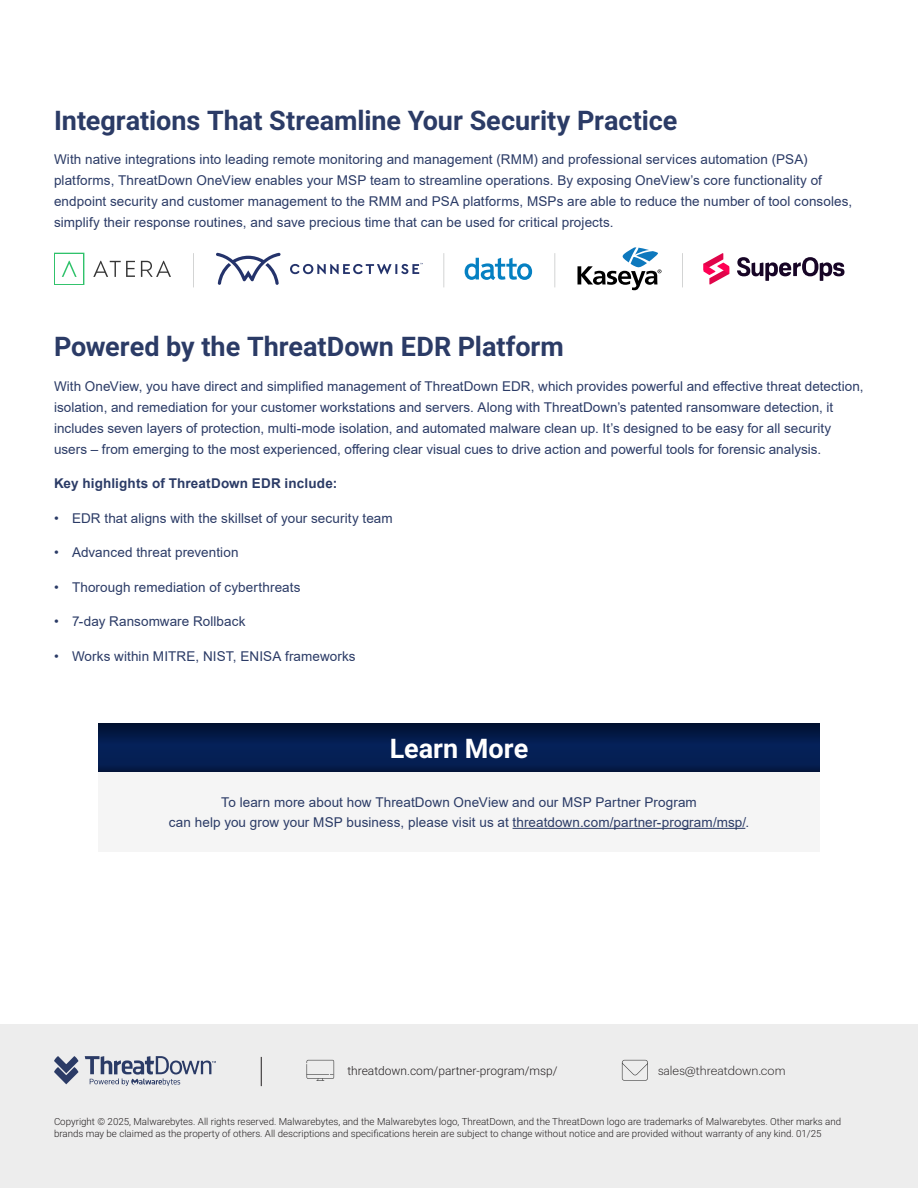
<style>
.page{position:relative;width:918px;height:1188px;background:#fff}
.page>*{position:absolute;margin:0;border:0;box-sizing:border-box;transform-origin:0 0}
.Body_Header{font:700 27px "Roboto";color:#2b3b66}
.Body_Header-2{font:700 27px "Roboto";color:#fff}
.Body_Header-3{font:13.5px/21px "Arial";letter-spacing:.005em;color:#2b3b66}
.Body{font:13.5px/19.5px "Arial";letter-spacing:.005em;color:#2b3b66;text-align:center}
.Body_Header-4{font:700 13.5px "Arial";letter-spacing:.01em;color:#2b3b66}
.t1{font:300 12px "Roboto";color:#231f20}
.t2{font:300 12px "Graphik";color:#231f20}
.t3{font:300 9.75px/11.7px "Roboto";color:#231f20}
</style>
<div class="page">
<div style="left:0;top:1024px;width:918px;height:164px;background:#ededed"></div>
<svg style="left:307px;top:1060px;width:27px;height:21px"></svg>
<svg style="left:261px;top:1057px;width:1px;height:29px"></svg>
<svg style="left:54px;top:1056px;width:25px;height:28px"></svg>
<svg style="left:85px;top:1056px;width:131px;height:30px"></svg>
<svg style="left:622px;top:1060px;width:26px;height:21px"></svg>
<svg style="left:98px;top:723px;width:722px;height:49px;background:#031b4a"></svg>
<div style="left:98px;top:772px;width:722px;height:80px;background:#f5f5f5"></div>
<hr style="left:513px;top:828px;width:232px;height:1px;background:#2b3b66">
<svg style="left:465px;top:258px;width:67px;height:22px"></svg>
<svg style="left:578px;top:247px;width:84px;height:43px"></svg>
<svg style="left:54px;top:253px;width:30px;height:32px"></svg>
<svg style="left:93px;top:261px;width:42px;height:16px"></svg>
<svg style="left:141px;top:261px;width:30px;height:16px"></svg>
<svg style="left:216px;top:253px;width:207px;height:32px"></svg>
<hr style="left:193px;top:253px;width:1px;height:34px;background:#d3d4d4">
<hr style="left:443px;top:253px;width:1px;height:34px;background:#d3d4d4">
<hr style="left:554px;top:253px;width:1px;height:34px;background:#d3d4d4">
<hr style="left:682px;top:253px;width:1px;height:34px;background:#d3d4d4">
<svg style="left:703px;top:253px;width:26px;height:32px"></svg>
<svg style="left:737px;top:257px;width:108px;height:24px"></svg>
<p class="Body_Header" style="left:54px;top:101px;width:625px">Integrations That Streamline Your Security Practice</p>
<p class="Body_Header-3" style="left:54px;top:149px;width:800px">With native integrations into leading remote monitoring and management (RMM) and professional services automation (PSA) platforms, ThreatDown OneView enables your MSP team to streamline operations. By exposing OneView’s core functionality of endpoint security and customer management to the RMM and PSA platforms, MSPs are able to reduce the number of tool consoles, simplify their response routines, and save precious time that can be used for critical projects.</p>
<p class="Body_Header" style="left:54px;top:328px;width:511px">Powered by the ThreatDown EDR Platform</p>
<p class="Body_Header-3" style="left:54px;top:375px;width:811px">With OneView, you have direct and simplified management of ThreatDown EDR, which provides powerful and effective threat detection, isolation, and remediation for your customer workstations and servers. Along with ThreatDown’s patented ransomware detection, it includes seven layers of protection, multi-mode isolation, and automated malware clean up. It’s designed to be easy for all security users – from emerging to the most experienced, offering clear visual cues to drive action and powerful tools for forensic analysis.</p>
<p class="Body_Header-4" style="left:54px;top:474px;width:285px">Key highlights of ThreatDown EDR include:</p>
<p class="Body_Header-3" style="left:54px;top:507px;width:340px">• EDR that aligns with the skillset of your security team</p>
<p class="Body_Header-3" style="left:54px;top:542px;width:186px">• Advanced threat prevention</p>
<p class="Body_Header-3" style="left:54px;top:576px;width:248px">• Thorough remediation of cyberthreats</p>
<p class="Body_Header-3" style="left:54px;top:611px;width:193px">• 7-day Ransomware Rollback</p>
<p class="Body_Header-3" style="left:54px;top:645px;width:303px">• Works within MITRE, NIST, ENISA frameworks</p>
<p class="Body_Header-2" style="left:390px;top:729px;width:140px">Learn More</p>
<p class="Body" style="left:169px;top:793px;width:582px">To learn more about how ThreatDown OneView and our MSP Partner Program<br>can help you grow your MSP business, please visit us at threatdown.com/partner-program/msp/.</p>
<p class="t1" style="left:347px;top:1062px;width:212px">threatdown.com/partner-program/msp/</p>
<p class="t2" style="left:658px;top:1062px;width:129px">sales@threatdown.com</p>
<p class="t3" style="left:54px;top:1115px;width:789px">Copyright © 2025, Malwarebytes. All rights reserved. Malwarebytes, and the Malwarebytes logo, ThreatDown, and the ThreatDown logo are trademarks of Malwarebytes. Other marks and brands may be claimed as the property of others. All descriptions and specifications herein are subject to change without notice and are provided without warranty of any kind. 01/25</p>
</div>
